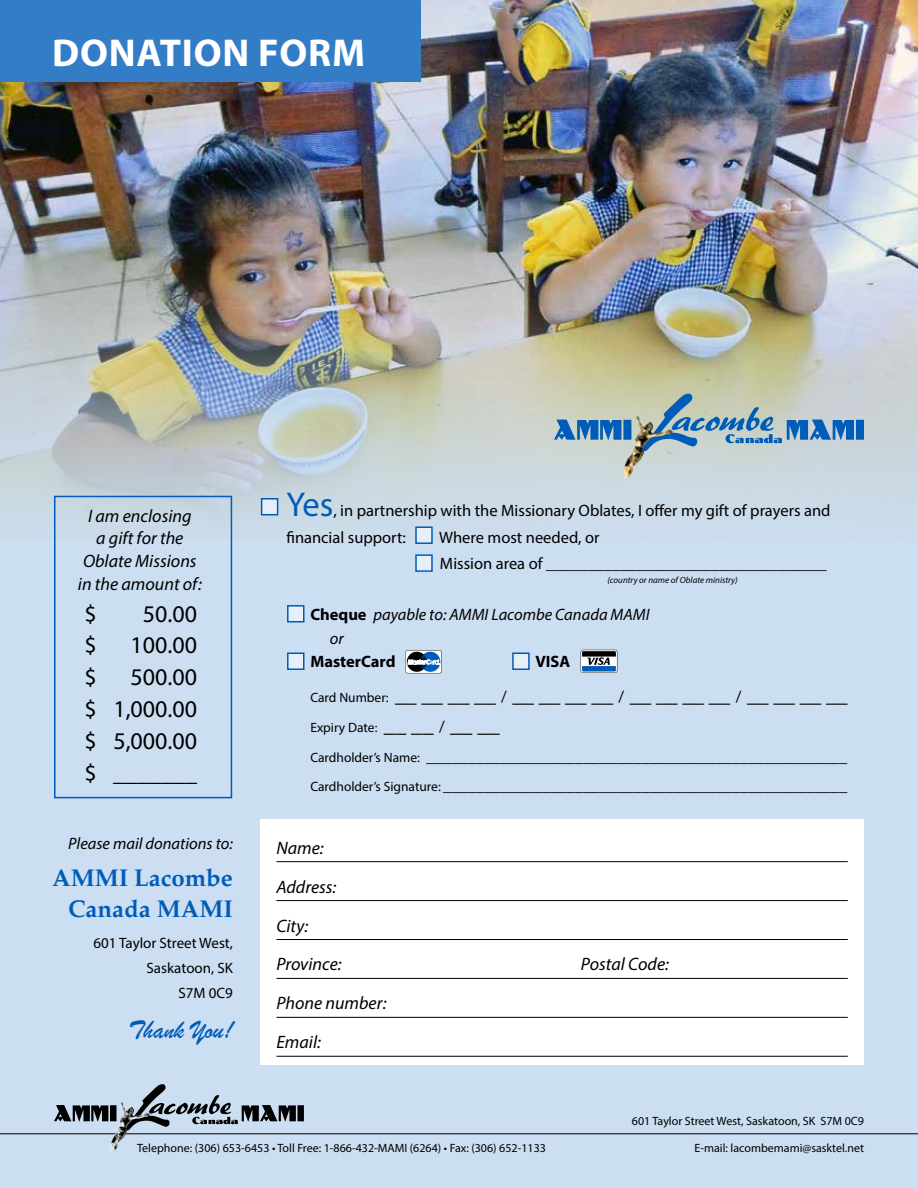
<style>
.page{position:relative;width:918px;height:1188px;background:#ccdef1}
.page>*{position:absolute;margin:0;border:0;box-sizing:border-box;transform-origin:0 0}
.t1{font:700 39px "Myriad Pro";letter-spacing:.02em;color:#fff}
.t2{font:27px "Brush Script";color:#005cb9}
.t3{font:24px/31.8px "Myriad Pro";color:#000;text-align:justify}
.t4{font:700 24px/31.2px "Palatino";color:#005cb9;text-align:right}
.t5{font:21.75px "Myriad Pro";color:#000}
.t6{font:italic 18px/38.8px "Myriad Pro";color:#000}
.t7{font:16.5px/26.4px "Myriad Pro";color:#000}
.t8{font:italic 16.5px/23.7px "Myriad Pro";color:#000}
.t9{font:700 16.5px "Myriad Pro";color:#000}
.t10{font:15px/25.2px "Myriad Pro";color:#000;text-align:right}
.t11{font:13.5px "Myriad Pro";color:#000}
.t12{font:12px "Myriad Pro";color:#000}
.t13{font:italic 9px "Myriad Pro";color:#000}
.s1{font-size:34.5px;color:#005cb9}
.s2{font-weight:700;font-style:normal}
.s3{font-size:13.5px}
.s4{font-size:16.5px}
.s5{font-size:22.5px}
</style>
<div class="page">
<img style="left:0;top:0;width:918px;height:702px">
<div style="left:0;top:0;width:420px;height:82px;background:#337dc7"></div>
<div style="left:261px;top:498px;width:17px;height:17px;background:#e6eff8;border:2px solid #005cb9"></div>
<div style="left:415px;top:526px;width:18px;height:18px;background:#e6eff8;border:2px solid #005cb9"></div>
<div style="left:415px;top:554px;width:18px;height:18px;background:#e6eff8;border:2px solid #005cb9"></div>
<div style="left:287px;top:605px;width:17px;height:18px;background:#e6eff8;border:2px solid #005cb9"></div>
<div style="left:287px;top:652px;width:17px;height:18px;background:#e6eff8;border:2px solid #005cb9"></div>
<div style="left:512px;top:652px;width:18px;height:18px;background:#e6eff8;border:2px solid #005cb9"></div>
<svg style="left:581px;top:650px;width:36px;height:23px"></svg>
<svg style="left:405px;top:650px;width:37px;height:23px"></svg>
<div style="left:54px;top:496px;width:178px;height:302px;border:2px solid #005cb9"></div>
<div style="left:260px;top:819px;width:604px;height:246px;background:#fff"></div>
<hr style="left:276px;top:861px;width:572px;height:1px;background:#000">
<hr style="left:276px;top:900px;width:572px;height:1px;background:#000">
<hr style="left:276px;top:939px;width:572px;height:1px;background:#000">
<hr style="left:276px;top:978px;width:572px;height:1px;background:#000">
<hr style="left:276px;top:1017px;width:572px;height:1px;background:#000">
<hr style="left:276px;top:1056px;width:572px;height:1px;background:#000">
<hr style="left:0;top:1133px;width:918px;height:1px;background:#000">
<img style="left:110px;top:1102px;width:40px;height:51px">
<svg style="left:54px;top:1105px;width:54px;height:17px"></svg>
<div style="left:110px;top:1105px;width:6px;height:16px;background:#000"></div>
<svg style="left:126px;top:1084px;width:170px;height:47px"></svg>
<div style="left:297px;top:1105px;width:7px;height:16px;background:#000"></div>
<img style="left:624px;top:416px;width:49px;height:63px">
<svg style="left:554px;top:420px;width:67px;height:20px"></svg>
<div style="left:623px;top:420px;width:8px;height:20px;background:#005cb9"></div>
<svg style="left:643px;top:393px;width:211px;height:58px;background:#9ab3bf"></svg>
<div style="left:856px;top:420px;width:8px;height:20px;background:#005cb9"></div>
<h1 class="t1" style="left:52px;top:27px;width:314px">DONATION FORM</h1>
<p class="t6" style="left:78px;top:504px;width:125px;line-height:22.8px;text-align:center">I am enclosing<br>a gift for the<br>Oblate Missions in the amount of:</p>
<h3 class="t3" style="left:85px;top:597px;width:14px">$</h3>
<h3 class="t3" style="left:143px;top:597px;width:56px">50.00</h3>
<h3 class="t3" style="left:85px;top:629px;width:14px">$</h3>
<h3 class="t3" style="left:131px;top:629px;width:68px">100.00</h3>
<h3 class="t3" style="left:85px;top:661px;width:14px">$</h3>
<h3 class="t3" style="left:85px;top:661px;width:114px;text-indent:46px">500.00 $ 1,000.00 $ 5,000.00 $ _______</h3>
<p class="t8" style="left:68px;top:832px;width:166px">Please mail donations to:</p>
<h3 class="t4" style="left:52px;top:862px;width:182px">AMMI Lacombe<br>Canada MAMI</h3>
<p class="t10" style="left:93px;top:930px;width:141px">601 Taylor Street West,<br>Saskatoon, SK<br>S7M 0C9</p>
<h2 class="t2" style="left:128px;top:1013px;width:106px">Thank You!</h2>
<p class="t7" style="left:286px;top:497px;width:546px"><span class="s1">Yes</span>, in partnership with the Missionary Oblates, I offer my gift of prayers and financial support:</p>
<p class="t7" style="left:439px;top:524px;width:389px">Where most needed, or<br>Mission area of __________________________________</p>
<p class="t13" style="left:607px;top:575px;width:132px">(country or name of Oblate ministry)</p>
<p class="t8" style="left:330px;top:602px;width:321px;text-indent:-20px"><span class="s2">Cheque</span> payable to: AMMI Lacombe Canada MAMI or</p>
<p class="t9" style="left:310px;top:651px;width:87px">MasterCard</p>
<p class="t9" style="left:535px;top:651px;width:36px">VISA</p>
<h3 class="t5" style="left:310px;top:682px;width:539px"><span class="s3">Card Number:</span> __ __ __ __ <span class="s4">/</span> __ __ __ __ <span class="s4">/</span> __ __ __ __ <span class="s4">/</span> __ __ __ __</h3>
<p class="t11" style="left:310px;top:719px;width:191px">Expiry Date: <span class="s5">__ __</span> <span class="s4">/</span> <span class="s5">__ __</span></p>
<p class="t7" style="left:310px;top:741px;width:538px;line-height:29.7px"><span class="s3">Cardholder’s Name:</span> ___________________________________________________<br><span class="s3">Cardholder’s Signature:</span> _________________________________________________</p>
<p class="t6" style="left:276px;top:828px;width:67px">Name:<br>Address:<br>City:<br>Province:</p>
<p class="t6" style="left:276px;top:984px;width:112px">Phone number:<br>Email:</p>
<p class="t6" style="left:581px;top:945px;width:90px">Postal Code:</p>
<p class="t12" style="left:632px;top:1113px;width:234px">601 Taylor Street West, Saskatoon, SK S7M 0C9</p>
<p class="t12" style="left:137px;top:1140px;width:410px">Telephone: (306) 653-6453 • Toll Free: 1-866-432-MAMI (6264) • Fax: (306) 652-1133</p>
<p class="t12" style="left:694px;top:1140px;width:171px">E-mail: lacombemami@sasktel.net</p>
</div>
